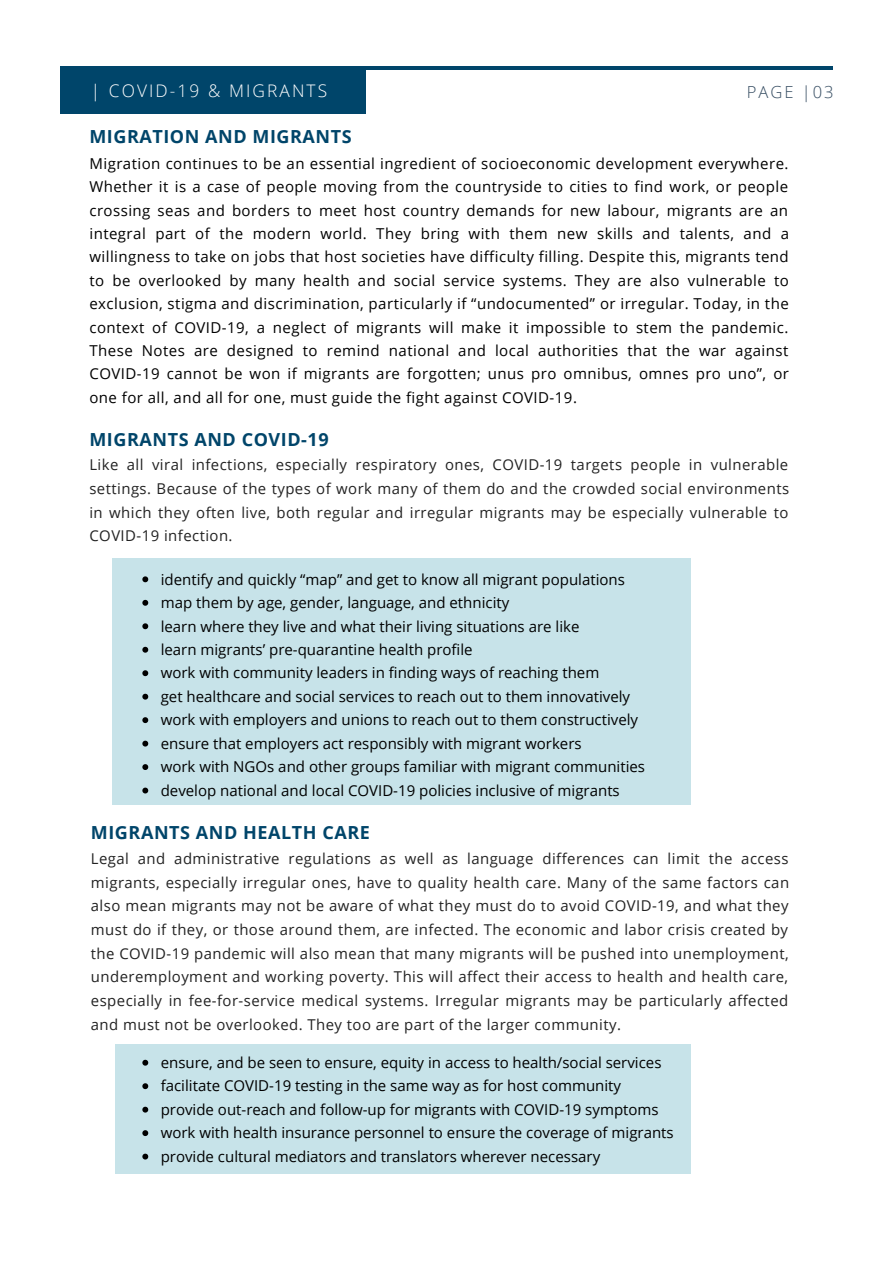
<style>
.page{position:relative;width:894px;height:1264px;background:#fff}
.page>*{position:absolute;margin:0;border:0;box-sizing:border-box;transform-origin:0 0}
.t1{font:700 18px "Open Sans";letter-spacing:.03em;color:#00456a}
.t2{font:300 17.25px "Open Sans";letter-spacing:.12em;color:#fff}
.t3{font:300 16.5px "Open Sans";letter-spacing:.12em;color:#364d62}
.t4{font:15px/23.4px "Open Sans";color:#000}
.t5{font:14.85px/23.7px "Open Sans";letter-spacing:.03em;color:#222;text-align:justify}
</style>
<div class="page">
<div style="left:112px;top:558px;width:578px;height:246px;background:#c7e3e9"></div>
<svg style="left:142px;top:576px;width:6px;height:6px"></svg>
<svg style="left:142px;top:600px;width:6px;height:5px"></svg>
<svg style="left:142px;top:623px;width:6px;height:6px"></svg>
<svg style="left:142px;top:646px;width:6px;height:6px"></svg>
<svg style="left:142px;top:670px;width:6px;height:6px"></svg>
<svg style="left:142px;top:693px;width:6px;height:6px"></svg>
<svg style="left:142px;top:717px;width:6px;height:6px"></svg>
<svg style="left:142px;top:740px;width:6px;height:6px"></svg>
<svg style="left:142px;top:764px;width:6px;height:6px"></svg>
<svg style="left:142px;top:787px;width:6px;height:6px"></svg>
<div style="left:115px;top:1044px;width:575px;height:129px;background:#c7e3e9"></div>
<svg style="left:142px;top:1059px;width:6px;height:6px"></svg>
<svg style="left:142px;top:1083px;width:6px;height:6px"></svg>
<svg style="left:142px;top:1106px;width:6px;height:6px"></svg>
<svg style="left:142px;top:1130px;width:6px;height:6px"></svg>
<svg style="left:142px;top:1153px;width:6px;height:6px"></svg>
<hr style="left:61px;top:66px;width:771px;height:4px;background:#00456a">
<div style="left:61px;top:66px;width:305px;height:48px;background:#00456a"></div>
<p class="t2" style="left:91px;top:79px;width:238px">| COVID-19 &amp; MIGRANTS</p>
<p class="t3" style="left:746px;top:80px;width:88px">PAGE |03</p>
<p class="t1" style="left:89px;top:124px;width:264px">MIGRATION AND MIGRANTS</p>
<p class="t4" style="left:89px;top:151px;width:701px;text-align:justify">Migration continues to be an essential ingredient of socioeconomic development everywhere.<br>Whether it is a case of people moving from the countryside to cities to find work, or people crossing seas and borders to meet host country demands for new labour, migrants are an integral part of the modern world. They bring with them new skills and talents, and a willingness to take on jobs that host societies have difficulty filling. Despite this, migrants tend to be overlooked by many health and social service systems. They are also vulnerable to exclusion, stigma and discrimination, particularly if “undocumented” or irregular. Today, in the context of COVID-19, a neglect of migrants will make it impossible to stem the pandemic.<br>These Notes are designed to remind national and local authorities that the war against COVID-19 cannot be won if migrants are forgotten; unus pro omnibus, omnes pro uno”, or one for all, and all for one, must guide the fight against COVID-19.</p>
<p class="t1" style="left:89px;top:426px;width:241px">MIGRANTS AND COVID-19</p>
<p class="t5" style="left:89px;top:453px;width:701px">Like all viral infections, especially respiratory ones, COVID-19 targets people in vulnerable settings. Because of the types of work many of them do and the crowded social environments in which they often live, both regular and irregular migrants may be especially vulnerable to COVID-19 infection.</p>
<p class="t4" style="left:161px;top:567px;width:485px">identify and quickly “map” and get to know all migrant populations map them by age, gender, language, and ethnicity<br>learn where they live and what their living situations are like<br>learn migrants’ pre-quarantine health profile<br>work with community leaders in finding ways of reaching them<br>get healthcare and social services to reach out to them innovatively work with employers and unions to reach out to them constructively ensure that employers act responsibly with migrant workers<br>work with NGOs and other groups familiar with migrant communities develop national and local COVID-19 policies inclusive of migrants</p>
<p class="t1" style="left:91px;top:820px;width:280px">MIGRANTS AND HEALTH CARE</p>
<p class="t5" style="left:91px;top:846px;width:699px">Legal and administrative regulations as well as language differences can limit the access migrants, especially irregular ones, have to quality health care. Many of the same factors can also mean migrants may not be aware of what they must do to avoid COVID-19, and what they must do if they, or those around them, are infected. The economic and labor crisis created by the COVID-19 pandemic will also mean that many migrants will be pushed into unemployment, underemployment and working poverty. This will affect their access to health and health care, especially in fee-for-service medical systems. Irregular migrants may be particularly affected and must not be overlooked. They too are part of the larger community.</p>
<p class="t4" style="left:161px;top:1050px;width:514px">ensure, and be seen to ensure, equity in access to health/social services facilitate COVID-19 testing in the same way as for host community provide out-reach and follow-up for migrants with COVID-19 symptoms work with health insurance personnel to ensure the coverage of migrants provide cultural mediators and translators wherever necessary</p>
</div>
